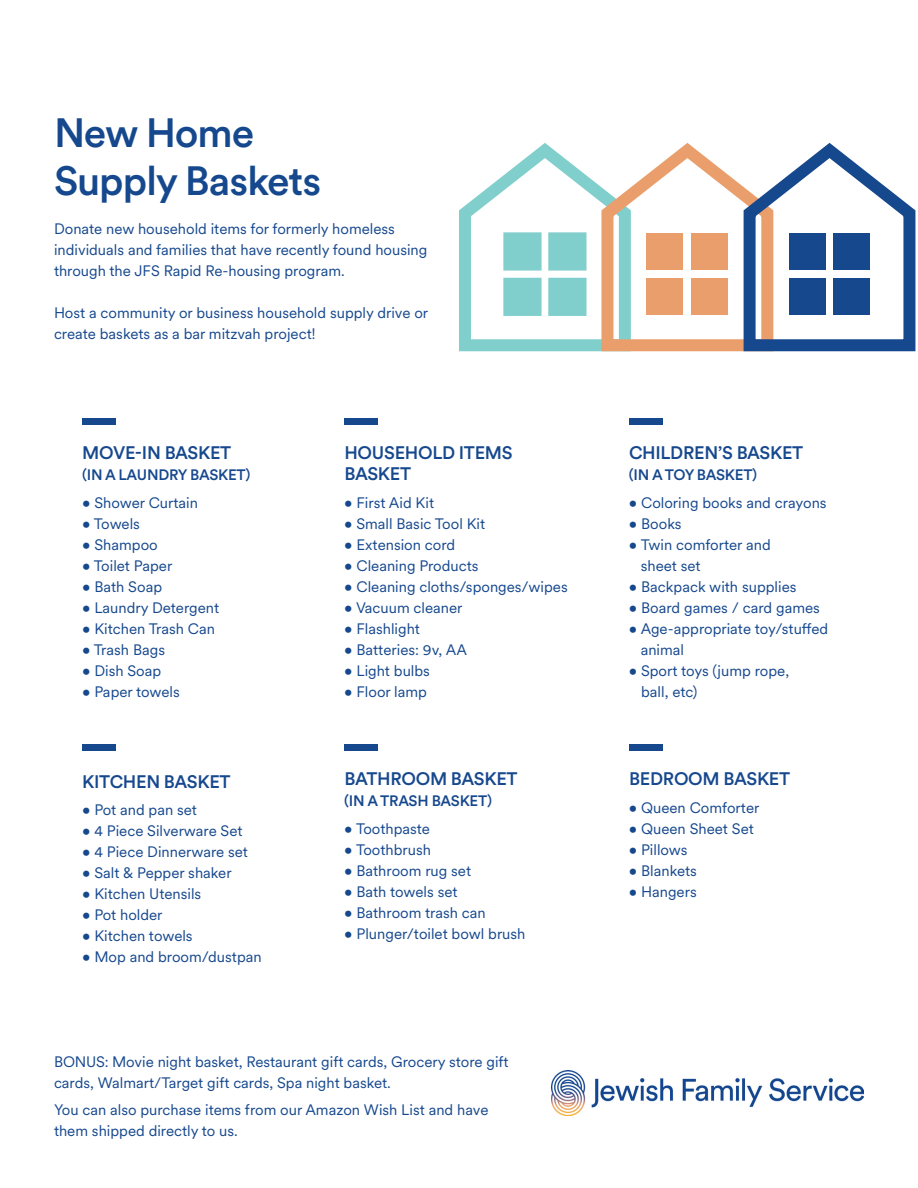
<style>
.page{position:relative;width:918px;height:1188px;background:#fff}
.page>*{position:absolute;margin:0;border:0;box-sizing:border-box;transform-origin:0 0}
.Callout_Header_Cond{font:500 40.5px/48.6px "Circular XX";letter-spacing:-.025em;color:#16488e}
.t1{font:500 18px "Circular XX";letter-spacing:-.015em;color:#16488e}
.t2{font:15px/21px "Circular XX";color:#16488e}
.t3{font:500 15px "Circular XX";letter-spacing:-.015em;color:#16488e}
</style>
<div class="page">
<svg style="left:459px;top:143px;width:457px;height:209px"></svg>
<div style="left:834px;top:233px;width:36px;height:37px;background:#16488e"></div>
<div style="left:834px;top:278px;width:36px;height:37px;background:#16488e"></div>
<div style="left:789px;top:233px;width:36px;height:37px;background:#16488e"></div>
<div style="left:789px;top:278px;width:36px;height:37px;background:#16488e"></div>
<div style="left:82px;top:418px;width:34px;height:7px;background:#16488e"></div>
<div style="left:82px;top:744px;width:34px;height:6px;background:#16488e"></div>
<div style="left:344px;top:744px;width:34px;height:6px;background:#16488e"></div>
<div style="left:344px;top:418px;width:34px;height:7px;background:#16488e"></div>
<div style="left:629px;top:744px;width:34px;height:6px;background:#16488e"></div>
<div style="left:629px;top:418px;width:34px;height:7px;background:#16488e"></div>
<img style="left:552px;top:1070px;width:312px;height:46px">
<p class="Callout_Header_Cond" style="left:54px;top:106px;width:269px">New Home<br>Supply Baskets</p>
<p class="t2" style="left:54px;top:218px;width:375px">Donate new household items for formerly homeless individuals and families that have recently found housing through the JFS Rapid Re-housing program.</p>
<p class="t2" style="left:54px;top:302px;width:376px">Host a community or business household supply drive or create baskets as a bar mitzvah project!</p>
<p class="t1" style="left:82px;top:441px;width:151px">MOVE-IN BASKET</p>
<p class="t3" style="left:82px;top:465px;width:170px">(IN A LAUNDRY BASKET)</p>
<p class="t2" style="left:82px;top:491px;width:117px">• Shower Curtain</p>
<p class="t2" style="left:82px;top:512px;width:59px">• Towels</p>
<p class="t2" style="left:82px;top:533px;width:77px">• Shampoo</p>
<p class="t2" style="left:82px;top:554px;width:92px">• Toilet Paper</p>
<p class="t2" style="left:82px;top:575px;width:81px">• Bath Soap</p>
<p class="t2" style="left:82px;top:596px;width:139px">• Laundry Detergent</p>
<p class="t2" style="left:82px;top:617px;width:134px">• Kitchen Trash Can</p>
<p class="t2" style="left:82px;top:638px;width:84px">• Trash Bags</p>
<p class="t2" style="left:82px;top:659px;width:81px">• Dish Soap</p>
<p class="t2" style="left:82px;top:680px;width:99px">• Paper towels</p>
<p class="t1" style="left:82px;top:769px;width:150px">KITCHEN BASKET</p>
<p class="t2" style="left:82px;top:799px;width:116px">• Pot and pan set</p>
<p class="t2" style="left:82px;top:820px;width:162px">• 4 Piece Silverware Set</p>
<p class="t2" style="left:82px;top:841px;width:167px">• 4 Piece Dinnerware set</p>
<p class="t2" style="left:82px;top:862px;width:151px">• Salt &amp; Pepper shaker</p>
<p class="t2" style="left:82px;top:883px;width:121px">• Kitchen Utensils</p>
<p class="t2" style="left:82px;top:904px;width:82px">• Pot holder</p>
<p class="t2" style="left:82px;top:925px;width:112px">• Kitchen towels</p>
<p class="t2" style="left:82px;top:946px;width:181px">• Mop and broom/dustpan</p>
<p class="t1" style="left:344px;top:441px;width:170px">HOUSEHOLD ITEMS</p>
<p class="t1" style="left:344px;top:462px;width:68px">BASKET</p>
<p class="t2" style="left:344px;top:491px;width:91px">• First Aid Kit</p>
<p class="t2" style="left:344px;top:512px;width:142px">• Small Basic Tool Kit</p>
<p class="t2" style="left:344px;top:533px;width:112px">• Extension cord</p>
<p class="t2" style="left:344px;top:554px;width:136px">• Cleaning Products</p>
<p class="t2" style="left:344px;top:575px;width:225px">• Cleaning cloths/sponges/wipes</p>
<p class="t2" style="left:344px;top:596px;width:120px">• Vacuum cleaner</p>
<p class="t2" style="left:344px;top:617px;width:77px">• Flashlight</p>
<p class="t2" style="left:344px;top:638px;width:124px">• Batteries: 9v, AA</p>
<p class="t2" style="left:344px;top:659px;width:87px">• Light bulbs</p>
<p class="t2" style="left:344px;top:680px;width:84px">• Floor lamp</p>
<p class="t1" style="left:344px;top:766px;width:175px">BATHROOM BASKET</p>
<p class="t3" style="left:344px;top:790px;width:149px">(IN A TRASH BASKET)</p>
<p class="t2" style="left:344px;top:817px;width:87px">• Toothpaste</p>
<p class="t2" style="left:344px;top:838px;width:88px">• Toothbrush</p>
<p class="t2" style="left:344px;top:859px;width:128px">• Bathroom rug set</p>
<p class="t2" style="left:344px;top:880px;width:115px">• Bath towels set</p>
<p class="t2" style="left:344px;top:901px;width:143px">• Bathroom trash can</p>
<p class="t2" style="left:344px;top:922px;width:183px">• Plunger/toilet bowl brush</p>
<p class="t2" style="left:54px;top:1050px;width:456px">BONUS: Movie night basket, Restaurant gift cards, Grocery store gift cards, Walmart/Target gift cards, Spa night basket.</p>
<p class="t2" style="left:54px;top:1099px;width:436px">You can also purchase items from our Amazon Wish List and have them shipped directly to us.</p>
<p class="t1" style="left:629px;top:441px;width:176px">CHILDREN’S BASKET</p>
<p class="t3" style="left:629px;top:465px;width:130px">(IN A TOY BASKET)</p>
<p class="t2" style="left:629px;top:491px;width:199px">• Coloring books and crayons</p>
<p class="t2" style="left:629px;top:512px;width:54px">• Books</p>
<p class="t2" style="left:641px;top:533px;width:132px;text-indent:-12px">• Twin comforter and sheet set</p>
<p class="t2" style="left:629px;top:575px;width:169px">• Backpack with supplies</p>
<p class="t2" style="left:629px;top:596px;width:193px">• Board games / card games</p>
<p class="t2" style="left:641px;top:617px;width:189px;text-indent:-12px">• Age-appropriate toy/stuffed animal</p>
<p class="t2" style="left:641px;top:659px;width:150px;text-indent:-12px">• Sport toys (jump rope, ball, etc)</p>
<p class="t1" style="left:629px;top:766px;width:163px">BEDROOM BASKET</p>
<p class="t2" style="left:629px;top:796px;width:132px">• Queen Comforter</p>
<p class="t2" style="left:629px;top:817px;width:126px">• Queen Sheet Set</p>
<p class="t2" style="left:629px;top:838px;width:60px">• Pillows</p>
<p class="t2" style="left:629px;top:859px;width:69px">• Blankets</p>
<p class="t2" style="left:629px;top:880px;width:69px">• Hangers</p>
</div>
